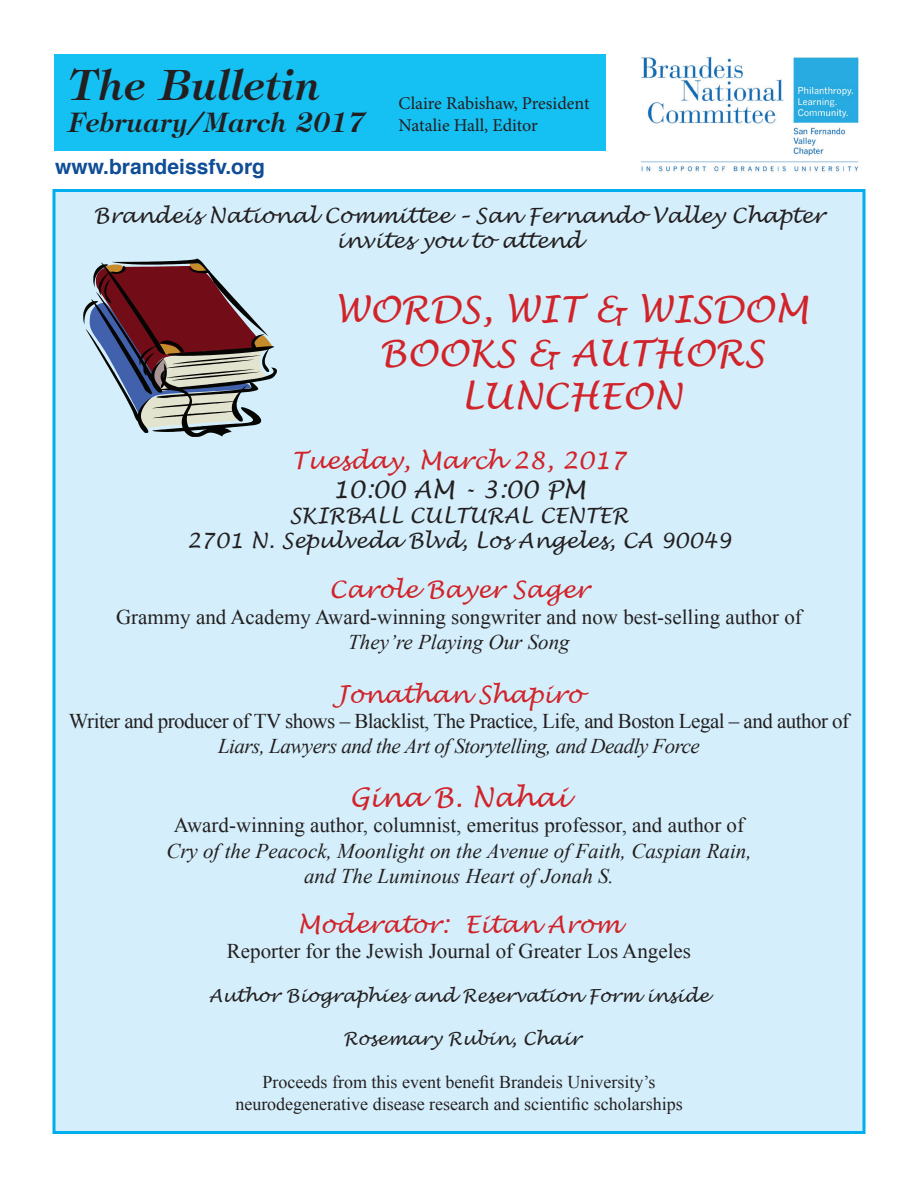
<style>
.page{position:relative;width:918px;height:1188px;background:#fff}
.page>*{position:absolute;margin:0;border:0;box-sizing:border-box;transform-origin:0 0}
.t1{font:italic 600 42px "Tiffany";color:#231f20}
.t2{font:italic 36px/43.2px "Lucida Handwriting";color:#d1232a;text-align:center}
.t3{font:italic 600 27px "Tiffany";color:#231f20}
.t4{font:italic 27px "Lucida Handwriting";color:#d1232a}
.t5{font:italic 24px "Lucida Handwriting";color:#d1232a}
.t6{font:italic 24px "Lucida Handwriting";color:#231f20}
.t7{font:21px "Times New Roman";color:#231f20}
.t8{font:italic 21px/25.2px "Lucida Handwriting";color:#231f20;text-align:center}
.t9{font:italic 21px/25.2px "Times New Roman";color:#231f20;text-align:center}
.t10{font:21px "Times New Roman";letter-spacing:-.025em;color:#231f20}
.t11{font:italic 21px "Times New Roman";letter-spacing:-.025em;color:#231f20}
.t12{font:700 21px "Helvetica";color:#0f4d96}
.t13{font:18px/21.6px "Times New Roman";color:#231f20;text-align:center}
.t14{font:italic 18px "Lucida Handwriting";color:#231f20}
.t15{font:18px/21.6px "Minion Pro";color:#231f20}
</style>
<div class="page">
<div style="left:52px;top:189px;width:814px;height:945px;background:#d4effb;border:3px solid #00aeef"></div>
<div style="left:54px;top:54px;width:552px;height:96px;background:#15c0f2"></div>
<img style="left:641px;top:56px;width:218px;height:116px">
<svg style="left:83px;top:259px;width:194px;height:178px"></svg>
<h1 class="t1" style="left:68px;top:60px;width:255px">The Bulletin</h1>
<p class="t3" style="left:68px;top:106px;width:299px">February/March 2017</p>
<p class="t12" style="left:55px;top:150px;width:212px">www.brandeissfv.org</p>
<p class="t15" style="left:399px;top:93px;width:192px">Claire Rabishaw, President<br>Natalie Hall, Editor</p>
<p class="t8" style="left:94px;top:204px;width:732px">Brandeis National Committee – San Fernando Valley Chapter invites you to attend</p>
<h2 class="t2" style="left:335px;top:289px;width:475px">WORDS, WIT &amp; WISDOM<br>BOOKS &amp; AUTHORS<br>LUNCHEON</h2>
<p class="t5" style="left:291px;top:446px;width:337px">Tuesday, March 28, 2017</p>
<p class="t6" style="left:333px;top:475px;width:254px">10:00 AM - 3:00 PM</p>
<p class="t8" style="left:187px;top:503px;width:546px">SKIRBALL CULTURAL CENTER<br>2701 N. Sepulveda Blvd, Los Angeles, CA 90049</p>
<p class="t5" style="left:329px;top:575px;width:261px">Carole Bayer Sager</p>
<p class="t7" style="left:116px;top:602px;width:687px">Grammy and Academy Award-winning songwriter and now best-selling author of</p>
<p class="t9" style="left:348px;top:629px;width:223px">They’re Playing Our Song</p>
<p class="t5" style="left:335px;top:680px;width:249px">Jonathan Shapiro</p>
<p class="t10" style="left:69px;top:707px;width:782px">Writer and producer of TV shows – Blacklist, The Practice, Life, and Boston Legal – and author of</p>
<p class="t11" style="left:218px;top:732px;width:483px">Liars, Lawyers and the Art of Storytelling, and Deadly Force</p>
<p class="t4" style="left:350px;top:781px;width:220px">Gina B. Nahai</p>
<p class="t7" style="left:174px;top:811px;width:572px">Award-winning author, columnist, emeritus professor, and author of</p>
<p class="t9" style="left:166px;top:837px;width:587px">Cry of the Peacock, Moonlight on the Avenue of Faith, Caspian Rain, and The Luminous Heart of Jonah S.</p>
<p class="t5" style="left:298px;top:910px;width:324px">Moderator: Eitan Arom</p>
<p class="t7" style="left:227px;top:937px;width:466px">Reporter for the Jewish Journal of Greater Los Angeles</p>
<p class="t14" style="left:209px;top:984px;width:502px">Author Biographies and Reservation Form inside</p>
<p class="t14" style="left:343px;top:1027px;width:239px">Rosemary Rubin, Chair</p>
<p class="t13" style="left:235px;top:1071px;width:449px">Proceeds from this event benefit Brandeis University’s neurodegenerative disease research and scientific scholarships</p>
</div>
